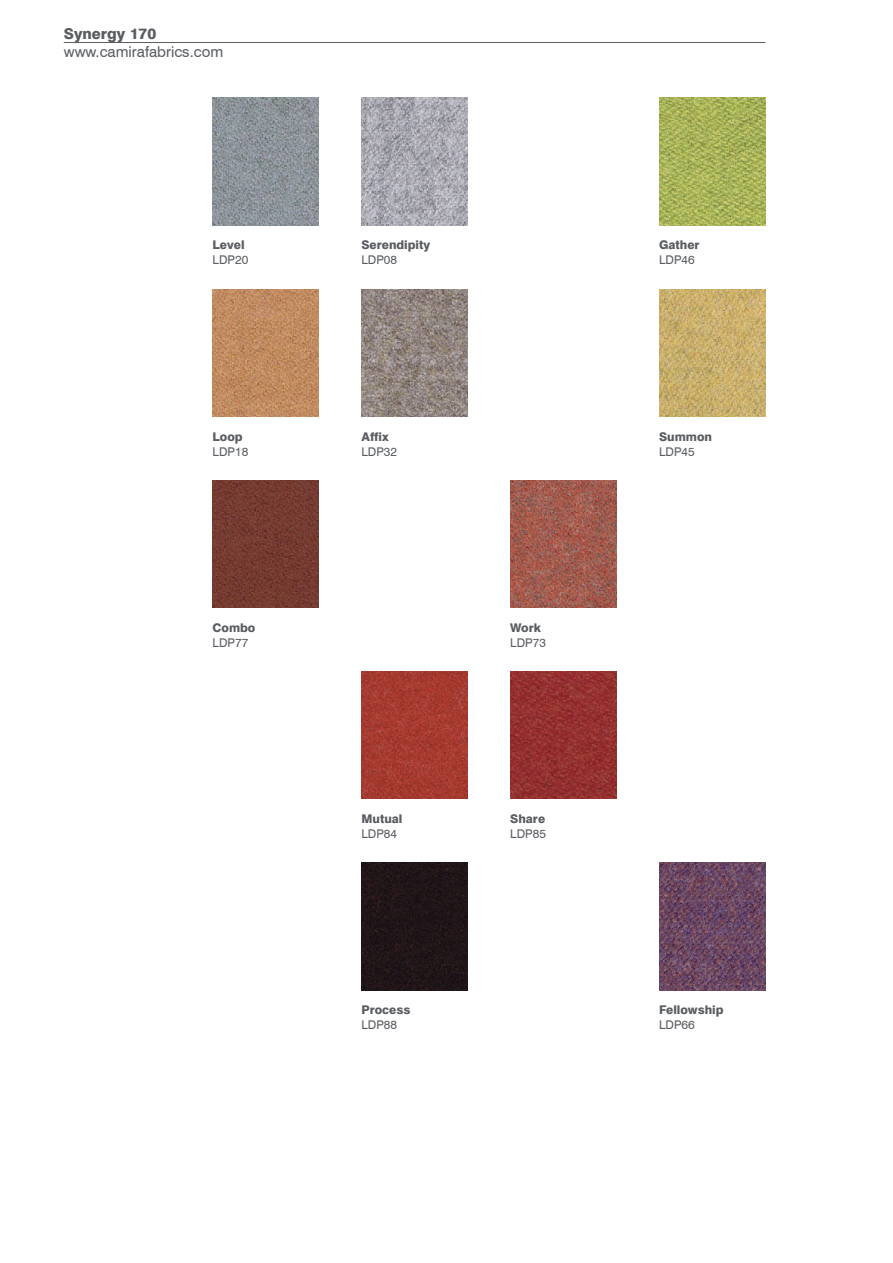
<style>
.page{position:relative;width:893px;height:1263px;background:#fff}
.page>*{position:absolute;margin:0;border:0;box-sizing:border-box;transform-origin:0 0}
.t1{font:15px "Swiss 721 BT";color:#595c61}
.t2{font:800 15px "Swiss 721 BT";color:#595c61}
.t3{font:800 12px "Swiss 721 BT";color:#595c61}
.t4{font:12px "Swiss 721 BT";color:#595c61}
</style>
<div class="page">
<hr style="left:64px;top:42px;width:701px;height:1px;background:#595c61">
<img style="left:213px;top:98px;width:106px;height:127px">
<img style="left:361px;top:98px;width:107px;height:127px">
<img style="left:659px;top:98px;width:106px;height:127px">
<img style="left:213px;top:289px;width:106px;height:128px">
<img style="left:361px;top:289px;width:107px;height:128px">
<img style="left:659px;top:289px;width:106px;height:128px">
<img style="left:213px;top:480px;width:106px;height:128px">
<img style="left:510px;top:480px;width:107px;height:128px">
<img style="left:361px;top:671px;width:107px;height:128px">
<img style="left:510px;top:671px;width:107px;height:128px">
<img style="left:361px;top:862px;width:107px;height:128px">
<img style="left:659px;top:862px;width:106px;height:128px">
<p class="t2" style="left:64px;top:25px;width:94px">Synergy 170</p>
<p class="t1" style="left:64px;top:42px;width:161px">www.camirafabrics.com</p>
<p class="t3" style="left:213px;top:238px;width:33px">Level</p>
<p class="t4" style="left:213px;top:253px;width:37px">LDP20</p>
<p class="t3" style="left:361px;top:238px;width:70px">Serendipity</p>
<p class="t4" style="left:361px;top:253px;width:37px">LDP08</p>
<p class="t3" style="left:659px;top:238px;width:42px">Gather</p>
<p class="t4" style="left:659px;top:253px;width:37px">LDP46</p>
<p class="t3" style="left:213px;top:429px;width:32px">Loop</p>
<p class="t4" style="left:213px;top:444px;width:37px">LDP18</p>
<p class="t3" style="left:361px;top:429px;width:29px">Affix</p>
<p class="t4" style="left:361px;top:444px;width:37px">LDP32</p>
<p class="t3" style="left:659px;top:429px;width:54px">Summon</p>
<p class="t4" style="left:659px;top:444px;width:37px">LDP45</p>
<p class="t3" style="left:213px;top:620px;width:44px">Combo</p>
<p class="t4" style="left:213px;top:635px;width:37px">LDP77</p>
<p class="t3" style="left:510px;top:620px;width:32px">Work</p>
<p class="t4" style="left:510px;top:635px;width:37px">LDP73</p>
<p class="t3" style="left:361px;top:811px;width:42px">Mutual</p>
<p class="t4" style="left:361px;top:826px;width:37px">LDP84</p>
<p class="t3" style="left:510px;top:811px;width:36px">Share</p>
<p class="t4" style="left:510px;top:826px;width:37px">LDP85</p>
<p class="t3" style="left:361px;top:1002px;width:51px">Process</p>
<p class="t4" style="left:361px;top:1017px;width:37px">LDP88</p>
<p class="t3" style="left:659px;top:1002px;width:66px">Fellowship</p>
<p class="t4" style="left:659px;top:1017px;width:37px">LDP66</p>
</div>
